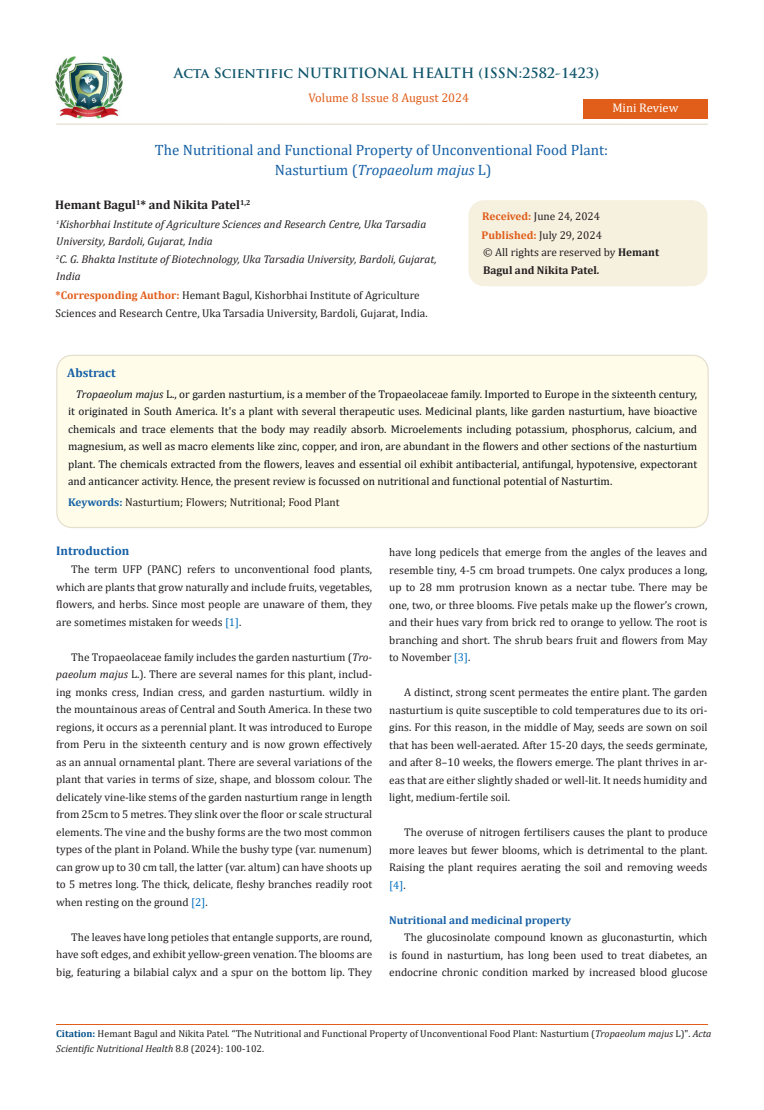
<style>
.page{position:relative;width:764px;height:1110px;background:#fff}
.page>*{position:absolute;margin:0;border:0;box-sizing:border-box;transform-origin:0 0}
.t1{font:15px "Cambria";color:#1560a6}
.t2{font:italic 15px "Cambria";color:#1560a6}
.t3{font:700 13.75px "Trajan Pro";color:#0e546a}
.t4{font:700 12.5px "Cambria";color:#231f20}
.t5{font:12.5px "Cambria";color:#e05d1a}
.No_Spacing{font:700 12.5px "Cambria";color:#1560a6}
.t6{font:12.5px "Cambria";color:#fff}
.No_Spacing-2{font:11.25px/17.5px "Cambria";color:#231f20;text-align:justify}
.No_Spacing-3{font:11.25px/17.5px "Cambria";color:#0e101a;text-align:justify}
.t7{font:italic 11.25px/17.5px "Cambria";color:#231f20}
.t8{font:700 11.25px/17.5px "Cambria";color:#231f20}
.t9{font:700 11.25px "Cambria";color:#1560a6}
.t10{font:10px/15px "Cambria";color:#231f20}
.s1{font-style:normal}
.s2{font-weight:700;color:#e05d1a}
.s3{font-weight:400}
.s4{font-style:italic}
.s5{font-weight:700;color:#1560a6}
.s6{color:#0070c0}
.s7{font-weight:700;color:#035089}
</style>
<div class="page">
<img style="left:56px;top:57px;width:66px;height:61px">
<div style="left:583px;top:99px;width:124px;height:20px;background:#e05d1a"></div>
<div style="left:469px;top:201px;width:238px;height:85px;background:#f6f0df;border-radius:15px"></div>
<div style="left:468px;top:200px;width:239px;height:86px;border:1px solid #f6f0df;border-radius:15px"></div>
<div style="left:57px;top:355px;width:651px;height:173px;background:#fffde9;border-radius:15px"></div>
<div style="left:56px;top:355px;width:653px;height:173px;border:1px solid #e5dfce;border-radius:15px"></div>
<hr style="left:56px;top:1024px;width:651px;height:1px;background:#e05d1a">
<hr style="left:56px;top:123px;width:651px;height:2px;background:#e5dfce">
<p class="t3" style="left:174px;top:64px;width:427px">Acta Scientific NUTRITIONAL HEALTH (ISSN:2582-1423)</p>
<p class="t5" style="left:309px;top:91px;width:162px">Volume 8 Issue 8 August 2024</p>
<p class="t6" style="left:612px;top:100px;width:67px">Mini Review</p>
<p class="t1" style="left:155px;top:141px;width:455px">The Nutritional and Functional Property of Unconventional Food Plant:</p>
<p class="t2" style="left:275px;top:159px;width:218px"><span class="s1">Nasturtium (</span>Tropaeolum majus <span class="s1">L)</span></p>
<p class="t4" style="left:55px;top:196px;width:197px">Hemant Bagul<sup>1</sup>* and Nikita Patel<sup>1,2</sup></p>
<p class="t7" style="left:56px;top:215px;width:371px"><sup>1</sup>Kishorbhai Institute of Agriculture Sciences and Research Centre, Uka Tarsadia<br>University, Bardoli, Gujarat, India</p>
<p class="t7" style="left:56px;top:250px;width:382px"><sup>2</sup>C. G. Bhakta Institute of Biotechnology, Uka Tarsadia University, Bardoli, Gujarat,<br>India</p>
<p class="No_Spacing-2" style="left:56px;top:286px;width:373px"><span class="s2">*Corresponding Author:</span> Hemant Bagul, Kishorbhai Institute of Agriculture<br>Sciences and Research Centre, Uka Tarsadia University, Bardoli, Gujarat, India.</p>
<p class="No_Spacing-2" style="left:482px;top:207px;width:119px"><span class="s2">Received:</span> June 24, 2024</p>
<p class="No_Spacing-2" style="left:481px;top:227px;width:122px"><span class="s2">Published:</span> July 29, 2024</p>
<p class="t8" style="left:483px;top:243px;width:177px"><span class="s3">© All rights are reserved by</span> Hemant<br>Bagul and Nikita Patel<span class="s4">.</span></p>
<p class="No_Spacing" style="left:67px;top:364px;width:50px">Abstract</p>
<p class="No_Spacing-3" style="left:68px;top:385px;width:630px;text-indent:8px"><span class="s4">Tropaeolum majus</span> L., or garden nasturtium, is a member of the Tropaeolaceae family. Imported to Europe in the sixteenth century, it originated in South America. It's a plant with several therapeutic uses. Medicinal plants, like garden nasturtium, have bioactive chemicals and trace elements that the body may readily absorb. Microelements including potassium, phosphorus, calcium, and magnesium, as well as macro elements like zinc, copper, and iron, are abundant in the flowers and other sections of the nasturtium plant. The chemicals extracted from the flowers, leaves and essential oil exhibit antibacterial, antifungal, hypotensive, expectorant and anticancer activity. Hence, the present review is focussed on nutritional and functional potential of Nasturtim.</p>
<p class="No_Spacing-2" style="left:68px;top:494px;width:273px"><span class="s5">Keywords:</span> Nasturtium; Flowers; Nutritional; Food Plant</p>
<p class="No_Spacing" style="left:56px;top:542px;width:75px">Introduction</p>
<p class="No_Spacing-2" style="left:56px;top:561px;width:317px;text-indent:15px">The term UFP (PANC) refers to unconventional food plants, which are plants that grow naturally and include fruits, vegetables, flowers, and herbs. Since most people are unaware of them, they are sometimes mistaken for weeds <span class="s6">[1]</span>.</p>
<p class="No_Spacing-2" style="left:56px;top:648px;width:317px;text-indent:15px">The Tropaeolaceae family includes the garden nasturtium (<span class="s4">Tro&shy;paeolum majus</span> L.). There are several names for this plant, includ&shy;ing monks cress, Indian cress, and garden nasturtium. wildly in the mountainous areas of Central and South America. In these two regions, it occurs as a perennial plant. It was introduced to Europe from Peru in the sixteenth century and is now grown effectively as an annual ornamental plant. There are several variations of the plant that varies in terms of size, shape, and blossom colour. The delicately vine-like stems of the garden nasturtium range in length from 25cm to 5 metres. They slink over the floor or scale structural elements. The vine and the bushy forms are the two most common types of the plant in Poland. While the bushy type (var. numenum) can grow up to 30 cm tall, the latter (var. altum) can have shoots up to 5 metres long. The thick, delicate, fleshy branches readily root when resting on the ground <span class="s6">[2]</span>.</p>
<p class="No_Spacing-2" style="left:56px;top:928px;width:317px;text-indent:15px">The leaves have long petioles that entangle supports, are round, have soft edges, and exhibit yellow-green venation. The blooms are big, featuring a bilabial calyx and a spur on the bottom lip. They</p>
<p class="No_Spacing-2" style="left:389px;top:544px;width:320px">have long pedicels that emerge from the angles of the leaves and resemble tiny, 4-5 cm broad trumpets. One calyx produces a long, up to 28 mm protrusion known as a nectar tube. There may be one, two, or three blooms. Five petals make up the flower’s crown, and their hues vary from brick red to orange to yellow. The root is branching and short. The shrub bears fruit and flowers from May to November <span class="s6">[3]</span>.</p>
<p class="No_Spacing-2" style="left:389px;top:684px;width:320px;text-indent:15px">A distinct, strong scent permeates the entire plant. The garden nasturtium is quite susceptible to cold temperatures due to its ori&shy;gins. For this reason, in the middle of May, seeds are sown on soil that has been well-aerated. After 15-20 days, the seeds germinate, and after 8–10 weeks, the flowers emerge. The plant thrives in ar&shy;eas that are either slightly shaded or well-lit. It needs humidity and light, medium-fertile soil.</p>
<p class="No_Spacing-2" style="left:389px;top:824px;width:320px;text-indent:15px">The overuse of nitrogen fertilisers causes the plant to produce more leaves but fewer blooms, which is detrimental to the plant.<br>Raising the plant requires aerating the soil and removing weeds <span class="s6">[4]</span>.</p>
<p class="t9" style="left:389px;top:912px;width:183px">Nutritional and medicinal property</p>
<p class="No_Spacing-2" style="left:389px;top:929px;width:320px;text-indent:15px">The glucosinolate compound known as gluconasturtin, which is found in nasturtium, has long been used to treat diabetes, an endocrine chronic condition marked by increased blood glucose</p>
<p class="t10" style="left:56px;top:1026px;width:657px"><span class="s7">Citation:</span> Hemant Bagul and Nikita Patel<span class="s4">.</span> “The Nutritional and Functional Property of Unconventional Food Plant: Nasturtium (<span class="s4">Tropaeolum majus</span> L)". <span class="s4">Acta<br>Scientific Nutritional Health</span> 8.8 (2024): 100-102.</p>
</div>
